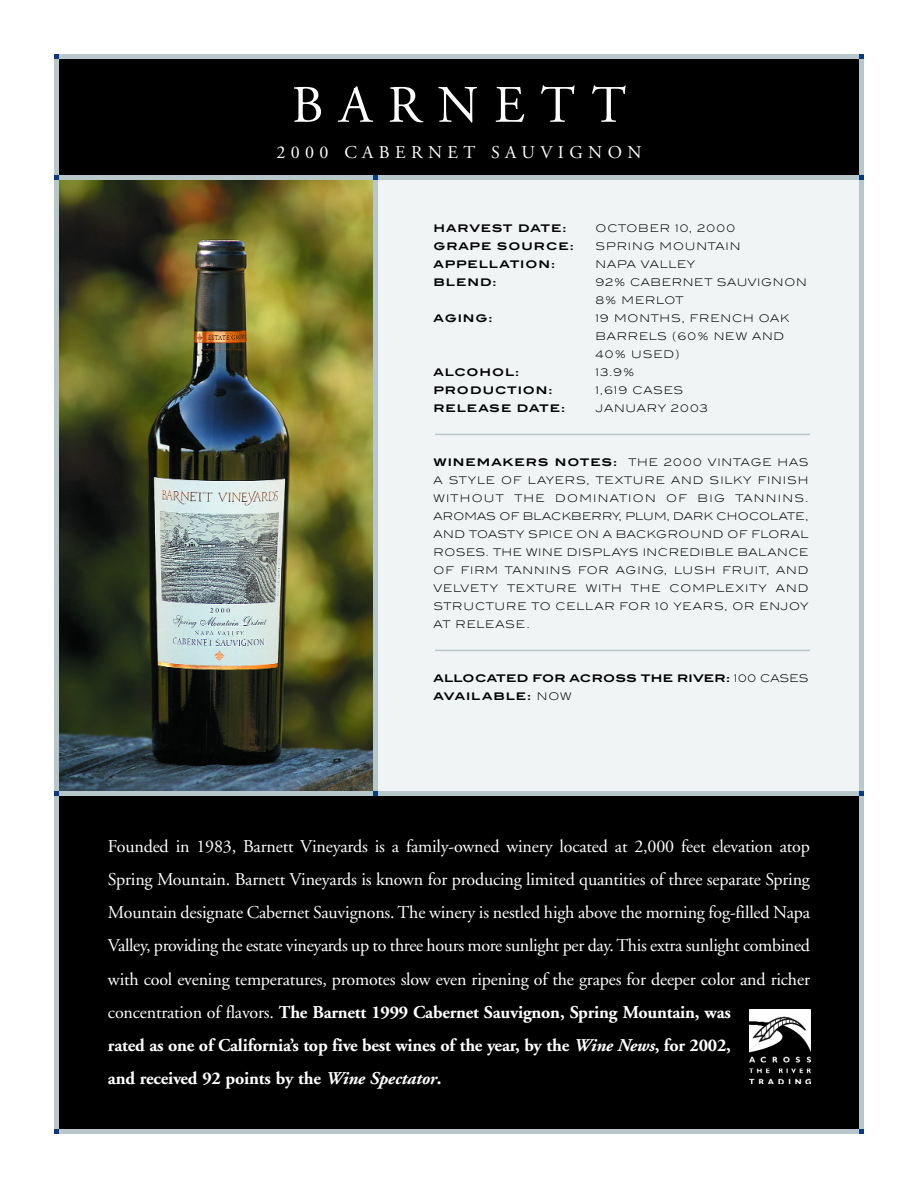
<style>
.page{position:relative;width:918px;height:1188px;background:#fff}
.page>*{position:absolute;margin:0;border:0;box-sizing:border-box;transform-origin:0 0}
.t1{font:52.5px "Adobe Garamond";letter-spacing:.3em;color:#fff}
.t2{font:18px/33.2px "Adobe Garamond";letter-spacing:-.01em;color:#fff}
.t3{font:18px "Adobe Garamond";letter-spacing:.3em;color:#fff}
.t4{font:300 10.5px/18px "Blair ITC";letter-spacing:.08em;color:#000}
.t5{font:700 10.5px "Blair ITC";letter-spacing:.08em;color:#000}
.t6{font:700 10.5px/18px "Blair ITC";letter-spacing:.03em;color:#000}
.s1{font-weight:700}
.s2{font-weight:300}
.s3{font-weight:700;font-style:italic}
</style>
<div class="page">
<img style="left:58px;top:180px;width:315px;height:612px">
<div style="left:378px;top:145px;width:486px;height:648px;background:#f1f4f5"></div>
<div style="left:54px;top:58px;width:810px;height:119px;background:#000"></div>
<div style="left:54px;top:795px;width:810px;height:339px;background:#000"></div>
<hr style="left:54px;top:54px;width:4px;height:1080px;background:#b8c7ca">
<hr style="left:860px;top:54px;width:4px;height:1080px;background:#b8c7ca">
<hr style="left:56px;top:54px;width:808px;height:4px;background:#b8c7ca">
<svg style="left:54px;top:54px;width:4px;height:4px"></svg>
<svg style="left:860px;top:54px;width:4px;height:4px"></svg>
<hr style="left:56px;top:176px;width:808px;height:4px;background:#b8c7ca">
<svg style="left:54px;top:176px;width:4px;height:4px"></svg>
<svg style="left:860px;top:176px;width:4px;height:4px"></svg>
<hr style="left:56px;top:792px;width:808px;height:4px;background:#b8c7ca">
<svg style="left:54px;top:792px;width:4px;height:4px"></svg>
<svg style="left:860px;top:792px;width:4px;height:4px"></svg>
<hr style="left:56px;top:1130px;width:808px;height:4px;background:#b8c7ca">
<svg style="left:54px;top:1130px;width:5px;height:4px"></svg>
<svg style="left:860px;top:1130px;width:4px;height:4px"></svg>
<div style="left:373px;top:180px;width:5px;height:612px;background:#b8c7ca"></div>
<svg style="left:373px;top:176px;width:5px;height:4px"></svg>
<svg style="left:374px;top:792px;width:4px;height:4px"></svg>
<img style="left:750px;top:1010px;width:60px;height:73px">
<hr style="left:435px;top:434px;width:375px;height:1px;background:#b8c7ca">
<hr style="left:435px;top:650px;width:375px;height:1px;background:#b8c7ca">
<h1 class="t1" style="left:292px;top:84px;width:336px">BARNETT</h1>
<p class="t3" style="left:276px;top:145px;width:367px">2000 CABERNET SAUVIGNON</p>
<p class="t5" style="left:434px;top:223px;width:135px">HARVEST DATE:</p>
<p class="t4" style="left:596px;top:220px;width:141px">OCTOBER 10, 2000</p>
<p class="t5" style="left:434px;top:241px;width:142px">GRAPE SOURCE:</p>
<p class="t4" style="left:596px;top:238px;width:146px">SPRING MOUNTAIN</p>
<p class="t5" style="left:434px;top:259px;width:123px">APPELLATION:</p>
<p class="t4" style="left:596px;top:256px;width:101px">NAPA VALLEY</p>
<p class="t5" style="left:434px;top:277px;width:65px">BLEND:</p>
<p class="t4" style="left:596px;top:274px;width:213px">92% CABERNET SAUVIGNON<br>8% MERLOT</p>
<p class="t5" style="left:434px;top:313px;width:61px">AGING:</p>
<p class="t4" style="left:596px;top:310px;width:195px">19 MONTHS, FRENCH OAK<br>BARRELS (60% NEW AND<br>40% USED)</p>
<p class="t5" style="left:434px;top:367px;width:87px">ALCOHOL:</p>
<p class="t4" style="left:596px;top:364px;width:40px">13.9%</p>
<p class="t5" style="left:434px;top:385px;width:121px">PRODUCTION:</p>
<p class="t4" style="left:596px;top:382px;width:89px">1,619 CASES</p>
<p class="t5" style="left:434px;top:403px;width:133px">RELEASE DATE:</p>
<p class="t4" style="left:596px;top:400px;width:114px">JANUARY 2003</p>
<p class="t4" style="left:433px;top:454px;width:377px;text-align:justify"><span class="s1">WINEMAKERS NOTES:</span> THE 2000 VINTAGE HAS A STYLE OF LAYERS, TEXTURE AND SILKY FINISH WITHOUT THE DOMINATION OF BIG TANNINS.<br>AROMAS OF BLACKBERRY, PLUM, DARK CHOCOLATE, AND TOASTY SPICE ON A BACKGROUND OF FLORAL ROSES. THE WINE DISPLAYS INCREDIBLE BALANCE OF FIRM TANNINS FOR AGING, LUSH FRUIT, AND VELVETY TEXTURE WITH THE COMPLEXITY AND STRUCTURE TO CELLAR FOR 10 YEARS, OR ENJOY AT RELEASE.</p>
<p class="t6" style="left:433px;top:670px;width:377px">ALLOCATED FOR ACROSS THE RIVER: <span class="s2">100 CASES<br></span>AVAILABLE: <span class="s2">NOW</span></p>
<p class="t2" style="left:108px;top:831px;width:704px">Founded in 1983, Barnett Vineyards is a family-owned winery located at 2,000 feet elevation atop Spring Mountain. Barnett Vineyards is known for producing limited quantities of three separate Spring Mountain designate Cabernet Sauvignons. The winery is nestled high above the morning fog-filled Napa Valley, providing the estate vineyards up to three hours more sunlight per day. This extra sunlight combined with cool evening temperatures, promotes slow even ripening of the grapes for deeper color and richer concentration of flavors. <span class="s1">The Barnett 1999 Cabernet Sauvignon, Spring Mountain, was<br>rated as one of California’s top five best wines of the year, by the</span> <span class="s3">Wine News</span><span class="s1">, for 2002,<br>and received 92 points by the</span> <span class="s3">Wine Spectator</span><span class="s1">.</span></p>
</div>
